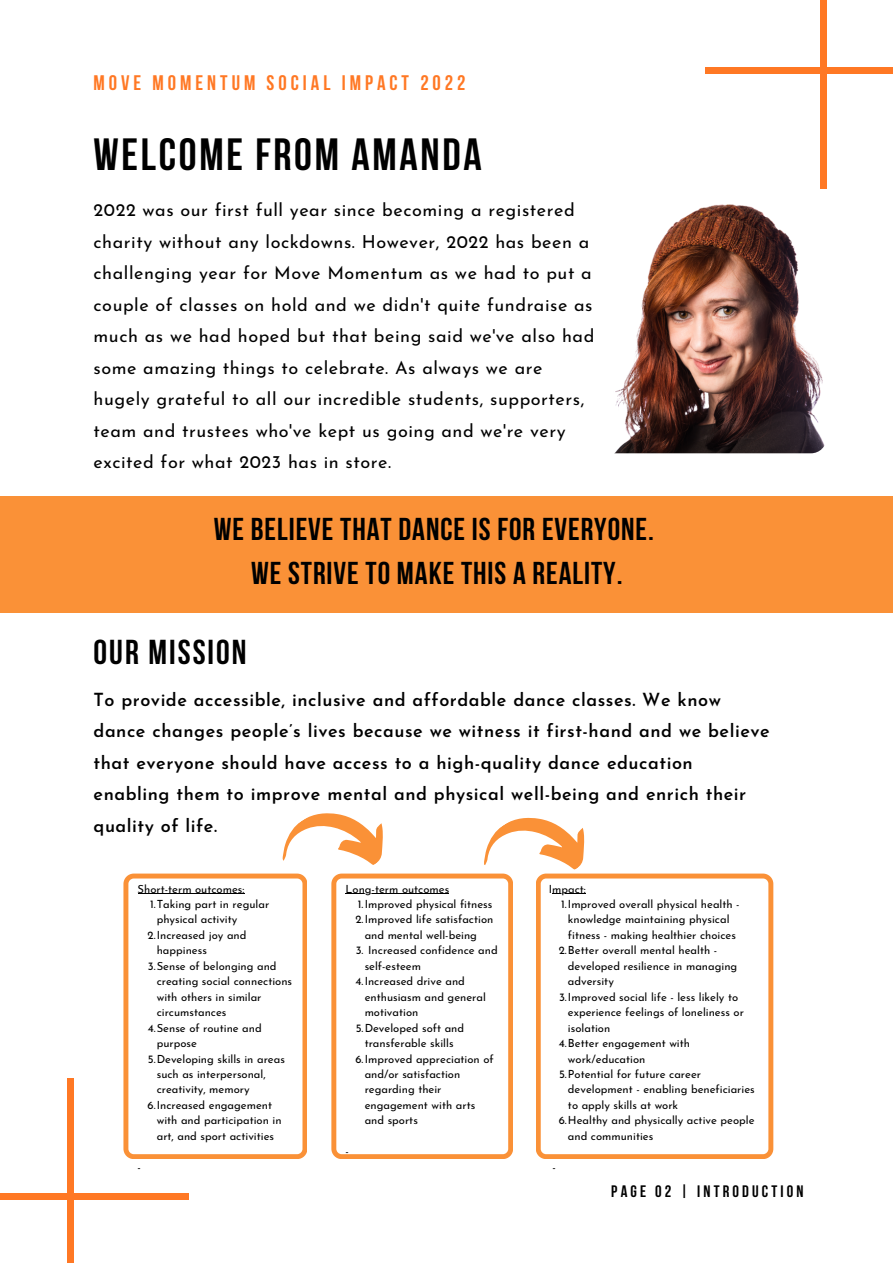
<style>
.page{position:relative;width:893px;height:1264px;background:#fff}
.page>*{position:absolute;margin:0;border:0;box-sizing:border-box;transform-origin:0 0}
.t1{font:700 45px "Bebas Neue";letter-spacing:.06em;color:#000}
.t2{font:700 34.5px "Bebas Neue";letter-spacing:.06em;color:#000}
.t3{font:700 31.5px "Bebas Neue";letter-spacing:.03em;color:#000}
.t4{font:700 21px "Bebas Neue";letter-spacing:.19em;color:#ff7824}
.t5{font:18px/31.5px "Josefin Sans";letter-spacing:.03em;color:#000}
.t6{font:600 18px/31.5px "Josefin Sans";letter-spacing:.03em;color:#000}
.t7{font:700 16.5px "Bebas Neue";letter-spacing:.19em;color:#000}
.t8{font:11.25px/15.5px "Josefin Sans";color:#000}
</style>
<div class="page">
<div style="left:67px;top:1077px;width:6px;height:185px;background:#ff7824"></div>
<div style="left:0;top:1192px;width:189px;height:7px;background:#ff7824"></div>
<div style="left:820px;top:0;width:6px;height:189px;background:#ff7824"></div>
<div style="left:705px;top:68px;width:187px;height:6px;background:#ff7824"></div>
<div style="left:0;top:496px;width:892px;height:116px;background:#fa9137"></div>
<img style="left:574px;top:201px;width:252px;height:252px;border-radius:16px">
<svg style="left:123px;top:873px;width:184px;height:286px"></svg>
<hr style="left:138px;top:893px;width:106px;height:1px;background:#000">
<svg style="left:331px;top:873px;width:182px;height:286px"></svg>
<hr style="left:345px;top:893px;width:104px;height:1px;background:#000">
<svg style="left:536px;top:873px;width:237px;height:286px"></svg>
<svg style="left:270px;top:813px;width:128px;height:92px"></svg>
<svg style="left:471px;top:817px;width:128px;height:92px"></svg>
<p class="t4" style="left:94px;top:74px;width:373px">MOVE MOMENTUM SOCIAL IMPACT 2022</p>
<p class="t1" style="left:94px;top:136px;width:390px">WELCOME FROM AMANDA</p>
<p class="t5" style="left:94px;top:196px;width:502px">2022 was our first full year since becoming a registered charity without any lockdowns. However, 2022 has been a challenging year for Move Momentum as we had to put a couple of classes on hold and we didn't quite fundraise as much as we had hoped but that being said we've also had some amazing things to celebrate. As always we are hugely grateful to all our incredible students, supporters, team and trustees who've kept us going and we're very excited for what 2023 has in store.</p>
<p class="t3" style="left:214px;top:516px;width:441px">WE BELIEVE THAT DANCE IS FOR EVERYONE.</p>
<p class="t3" style="left:251px;top:560px;width:373px">WE STRIVE TO MAKE THIS A REALITY.</p>
<p class="t2" style="left:94px;top:638px;width:154px">OUR MISSION</p>
<p class="t6" style="left:94px;top:685px;width:677px">To provide accessible, inclusive and affordable dance classes. We know dance changes people’s lives because we witness it first-hand and we believe that everyone should have access to a high-quality dance education enabling them to improve mental and physical well-being and enrich their quality of life.</p>
<p class="t8" style="left:138px;top:882px;width:108px">Short-term outcomes:</p>
<p class="t8" style="left:345px;top:882px;width:105px">Long-term outcomes</p>
<p class="t8" style="left:548px;top:882px;width:39px">Impact:</p>
<p class="t8" style="left:157px;top:897px;width:114px;text-indent:-7px">1.Taking part in regular physical activity</p>
<p class="t8" style="left:157px;top:928px;width:91px;text-indent:-9px">2.Increased joy and happiness</p>
<p class="t8" style="left:157px;top:959px;width:137px;text-indent:-9px">3.Sense of belonging and creating social connections with others in similar circumstances</p>
<p class="t8" style="left:157px;top:1021px;width:106px;text-indent:-9px">4.Sense of routine and purpose</p>
<p class="t8" style="left:157px;top:1051px;width:130px;text-indent:-9px">5.Developing skills in areas such as interpersonal, creativity, memory</p>
<p class="t8" style="left:157px;top:1098px;width:126px;text-indent:-9px">6.Increased engagement with and participation in art, and sport activities</p>
<p class="t8" style="left:358px;top:897px;width:136px">1.Improved physical fitness</p>
<p class="t8" style="left:364px;top:912px;width:130px;text-indent:-9px">2.Improved life satisfaction and mental well-being</p>
<p class="t8" style="left:364px;top:943px;width:134px;text-indent:-9px">3. Increased confidence and self-esteem</p>
<p class="t8" style="left:364px;top:974px;width:123px;text-indent:-9px">4.Increased drive and enthusiasm and general motivation</p>
<p class="t8" style="left:356px;top:1021px;width:110px;text-align:center">5.Developed soft and transferable skills</p>
<p class="t8" style="left:364px;top:1051px;width:131px;text-indent:-9px">6.Improved appreciation of and/or satisfaction regarding their engagement with arts and sports</p>
<p class="t8" style="left:561px;top:897px;width:180px;text-align:center">1.Improved overall physical health - knowledge maintaining physical fitness - making healthier choices</p>
<p class="t8" style="left:568px;top:943px;width:171px;text-indent:-9px">2.Better overall mental health - developed resilience in managing adversity</p>
<p class="t8" style="left:568px;top:990px;width:177px;text-indent:-9px">3.Improved social life - less likely to experience feelings of loneliness or isolation</p>
<p class="t8" style="left:568px;top:1036px;width:124px;text-indent:-9px">4.Better engagement with work/education</p>
<p class="t8" style="left:568px;top:1067px;width:188px;text-indent:-9px">5.Potential for future career development - enabling beneficiaries to apply skills at work</p>
<p class="t8" style="left:568px;top:1113px;width:188px;text-indent:-9px">6.Healthy and physically active people and communities</p>
<p class="t8" style="left:345px;top:1144px;width:5px">-</p>
<p class="t8" style="left:138px;top:1160px;width:5px">-</p>
<p class="t8" style="left:552px;top:1160px;width:5px">-</p>
<p class="t7" style="left:611px;top:1184px;width:194px">PAGE 02 | INTRODUCTION</p>
</div>
